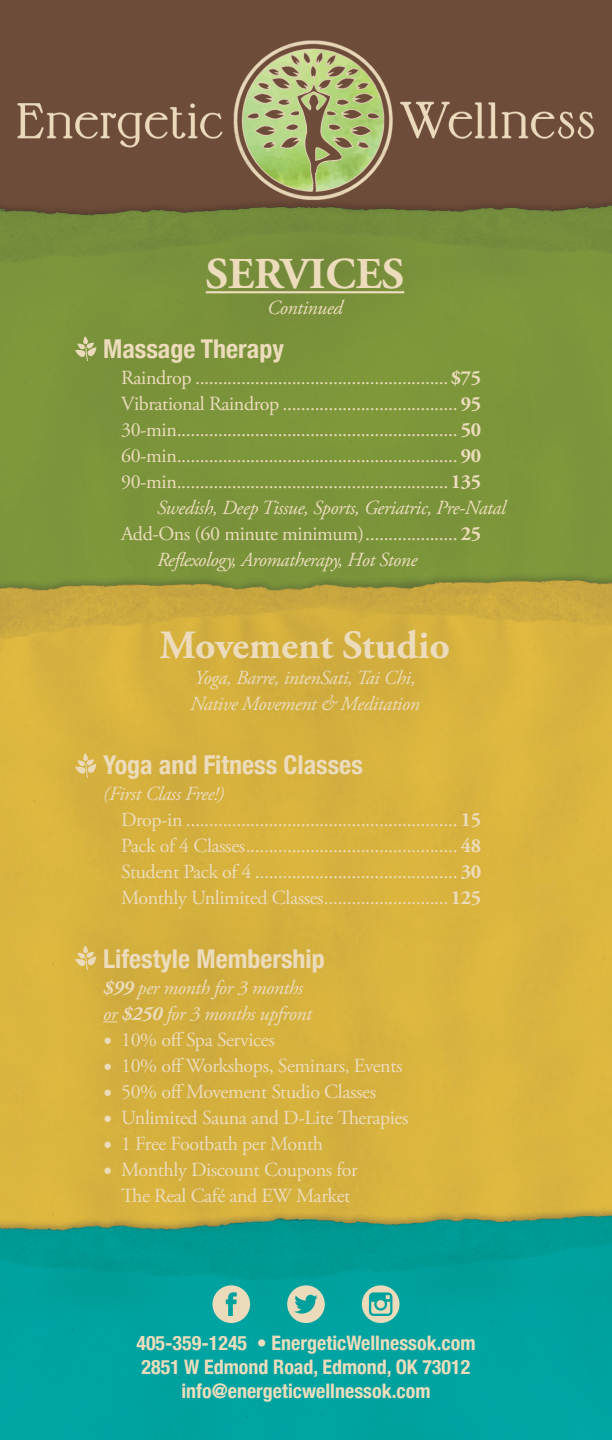
<style>
.page{position:relative;width:612px;height:1440px;background:#fff}
.page>*{position:absolute;margin:0;border:0;box-sizing:border-box;transform-origin:0 0}
.t1{font:700 44px "Adobe Garamond Pro";color:#ecdcbc}
.t2{font:700 40px "Adobe Garamond Pro";color:#ecdcbc}
.t3{font:700 condensed 26px "Helvetica Neue";color:#ecdcbc}
.t4{font:20px/26px "Adobe Garamond Pro";letter-spacing:-.02em;color:#ecdcbc;text-align:center}
.t5{font:italic 20px "Adobe Garamond Pro";letter-spacing:-.02em;color:#ecdcbc}
.t6{font:700 condensed 20px "Helvetica Neue";color:#ecdcbc}
.s1{font-weight:700}
.s2{font-family:"Minion Pro";font-size:24px}
</style>
<div class="page">
<div style="left:0;top:0;width:612px;height:250px;background:#6e4c3a"></div>
<img style="left:0;top:202px;width:612px;height:1238px">
<svg style="left:362px;top:1285px;width:38px;height:38px"></svg>
<svg style="left:212px;top:1285px;width:38px;height:38px"></svg>
<svg style="left:287px;top:1285px;width:38px;height:38px"></svg>
<div style="left:41px;top:193px;width:519px;height:1074px;background:#231f20;opacity:.35"></div>
<hr style="left:206px;top:291px;width:198px;height:2px;background:#ecdcbc">
<svg style="left:103px;top:1021px;width:14px;height:1px"></svg>
<svg style="left:75px;top:336px;width:21px;height:25px"></svg>
<svg style="left:75px;top:753px;width:21px;height:25px"></svg>
<svg style="left:75px;top:945px;width:21px;height:25px"></svg>
<img style="left:17px;top:40px;width:577px;height:162px">
<p class="t1" style="left:206px;top:248px;width:200px">SERVICES</p>
<p class="t5" style="left:267px;top:296px;width:77px">Continued</p>
<p class="t3" style="left:103px;top:327px;width:182px">Massage Therapy</p>
<p class="t4" style="left:121px;top:365px;width:362px">Raindrop .......................................................<span class="s1">$75</span></p>
<p class="t4" style="left:121px;top:391px;width:362px">Vibrational Raindrop ...................................... <span class="s1">95</span></p>
<p class="t4" style="left:121px;top:417px;width:362px">30-min............................................................. <span class="s1">50</span></p>
<p class="t4" style="left:121px;top:443px;width:362px">60-min............................................................. <span class="s1">90</span></p>
<p class="t4" style="left:121px;top:469px;width:362px">90-min...........................................................<span class="s1">135</span></p>
<p class="t5" style="left:157px;top:496px;width:350px">Swedish, Deep Tissue, Sports, Geriatric, Pre-Natal</p>
<p class="t4" style="left:121px;top:521px;width:362px">Add-Ons (60 minute minimum).................... <span class="s1">25</span></p>
<p class="t5" style="left:157px;top:548px;width:262px">Reflexology, Aromatherapy, Hot Stone</p>
<p class="t2" style="left:160px;top:622px;width:292px">Movement Studio</p>
<p class="t5" style="left:194px;top:666px;width:223px">Yoga, Barre, intenSati, Tai Chi,</p>
<p class="t5" style="left:190px;top:692px;width:231px">Native Movement &amp; Meditation</p>
<p class="t3" style="left:103px;top:743px;width:261px">Yoga and Fitness Classes</p>
<p class="t5" style="left:103px;top:782px;width:123px">(First Class Free!)</p>
<p class="t4" style="left:121px;top:807px;width:362px">Drop-in ........................................................... <span class="s1">15</span></p>
<p class="t4" style="left:121px;top:833px;width:362px">Pack of 4 Classes.............................................. <span class="s1">48</span></p>
<p class="t4" style="left:121px;top:859px;width:362px">Student Pack of 4 ............................................ <span class="s1">30</span></p>
<p class="t4" style="left:121px;top:885px;width:362px">Monthly Unlimited Classes...........................<span class="s1">125</span></p>
<p class="t3" style="left:103px;top:937px;width:223px">Lifestyle Membership</p>
<p class="t5" style="left:103px;top:976px;width:201px"><span class="s1">$99</span> per month for 3 months</p>
<p class="t5" style="left:103px;top:1002px;width:210px">or <span class="s1">$250</span> for 3 months upfront</p>
<p class="t4" style="left:103px;top:1027px;width:173px"><span class="s2">•</span> 10% off Spa Services</p>
<p class="t4" style="left:103px;top:1053px;width:301px"><span class="s2">•</span> 10% off Workshops, Seminars, Events</p>
<p class="t4" style="left:103px;top:1079px;width:275px"><span class="s2">•</span> 50% off Movement Studio Classes</p>
<p class="t4" style="left:103px;top:1105px;width:307px"><span class="s2">•</span> Unlimited Sauna and D-Lite Therapies</p>
<p class="t4" style="left:103px;top:1131px;width:221px"><span class="s2">•</span> 1 Free Footbath per Month</p>
<p class="t4" style="left:103px;top:1157px;width:256px"><span class="s2">•</span> Monthly Discount Coupons for<br>The Real Café and EW Market</p>
<p class="t6" style="left:136px;top:1326px;width:341px">405-359-1245 • EnergeticWellnessok.com</p>
<p class="t6" style="left:142px;top:1350px;width:330px">2851 W Edmond Road, Edmond, OK 73012</p>
<p class="t6" style="left:181px;top:1374px;width:251px">info@energeticwellnessok.com</p>
</div>
